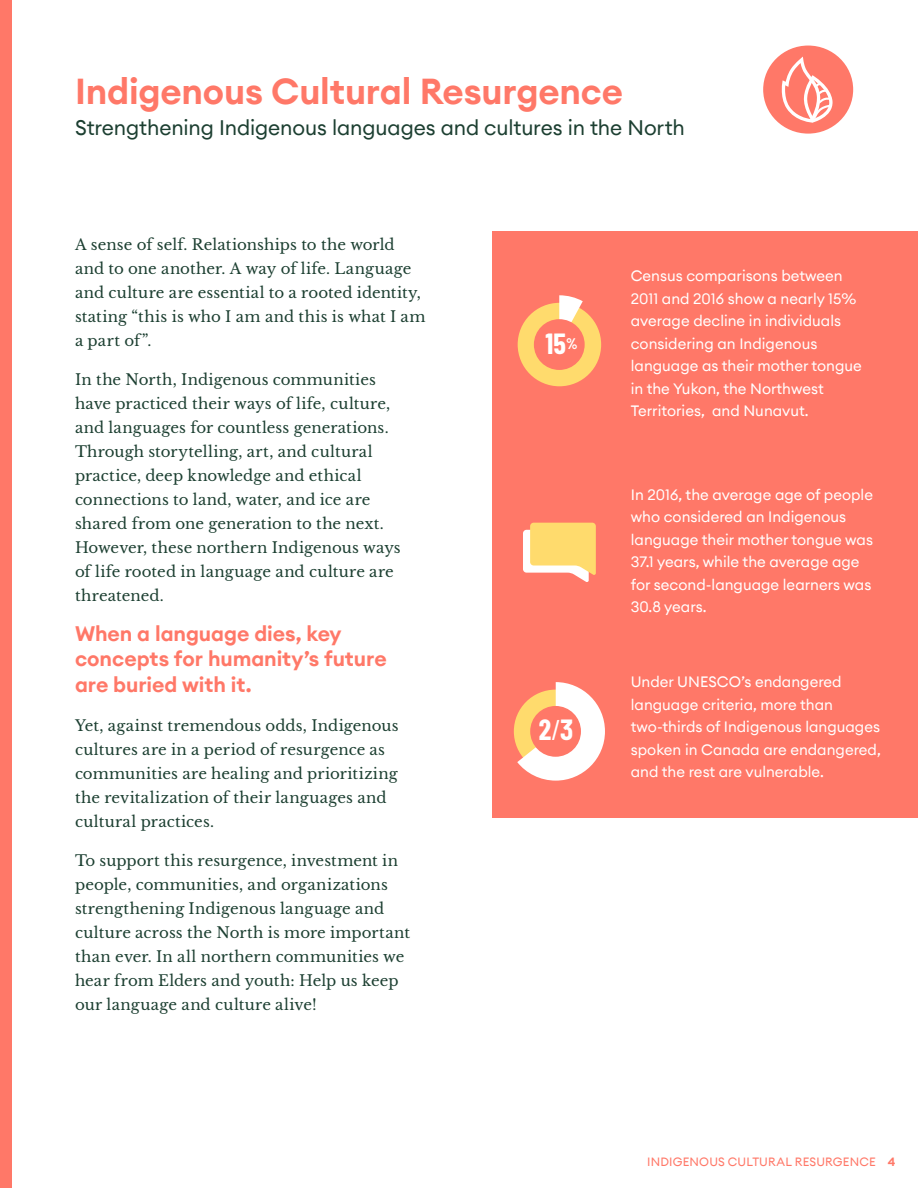
<style>
.page{position:relative;width:918px;height:1188px;background:#fff}
.page>*{position:absolute;margin:0;border:0;box-sizing:border-box;transform-origin:0 0}
.t1{font:600 36px "Euclid Circular A";letter-spacing:-.005em;color:#ff7868}
.t2{font:700 28.5px "Barlow Condensed";color:#fff}
.t3{font:600 21px/25.2px "Euclid Circular A";letter-spacing:-.005em;color:#ff7868}
.t4{font:21px "Euclid Circular A";letter-spacing:-.005em;color:#1c3f31}
.t5{font:15px/24px "Libre Baskerville";letter-spacing:.005em;color:#1c3f31}
.t6{font:15px/22.5px "Euclid Circular A";color:#fff}
.t7{font:12px "Euclid Circular A";letter-spacing:.015em;color:#ff7868}
.s1{font-weight:400}
.s2{font-weight:600}
</style>
<div class="page">
<div style="left:0;top:0;width:11px;height:1188px;background:#ff7868"></div>
<div style="left:763px;top:46px;width:90px;height:88px;background:#ff7868;border-radius:50%"></div>
<svg style="left:781px;top:57px;width:52px;height:66px"></svg>
<div style="left:492px;top:232px;width:426px;height:586px;background:#ff7868"></div>
<svg style="left:517px;top:682px;width:88px;height:99px"></svg>
<div style="left:530px;top:706px;width:51px;height:51px;background:#ff7868;border-radius:50%"></div>
<div style="left:518px;top:303px;width:83px;height:83px;background:#ffdb6d;border-radius:50%"></div>
<svg style="left:559px;top:295px;width:24px;height:30px"></svg>
<div style="left:534px;top:319px;width:51px;height:51px;background:#ff7868;border-radius:50%"></div>
<svg style="left:523px;top:523px;width:73px;height:59px;background:#ffd286"></svg>
<h1 class="t1" style="left:75px;top:68px;width:550px">Indigenous Cultural Resurgence</h1>
<h3 class="t4" style="left:75px;top:114px;width:611px">Strengthening Indigenous languages and cultures in the North</h3>
<p class="t5" style="left:75px;top:233px;width:352px">A sense of self. Relationships to the world and to one another. A way of life. Language and culture are essential to a rooted identity, stating “this is who I am and this is what I am a part of”.</p>
<p class="t5" style="left:75px;top:368px;width:327px">In the North, Indigenous communities have practiced their ways of life, culture, and languages for countless generations.<br>Through storytelling, art, and cultural practice, deep knowledge and ethical connections to land, water, and ice are shared from one generation to the next.<br>However, these northern Indigenous ways of life rooted in language and culture are threatened.</p>
<h3 class="t3" style="left:75px;top:621px;width:313px">When a language dies, key concepts for humanity’s future are buried with it.</h3>
<p class="t5" style="left:75px;top:713px;width:325px">Yet, against tremendous odds, Indigenous cultures are in a period of resurgence as communities are healing and prioritizing the revitalization of their languages and cultural practices.</p>
<p class="t5" style="left:75px;top:848px;width:337px">To support this resurgence, investment in people, communities, and organizations strengthening Indigenous language and culture across the North is more important than ever. In all northern communities we hear from Elders and youth: Help us keep our language and culture alive!</p>
<h2 class="t2" style="left:546px;top:326px;width:33px">15<sup>%</sup></h2>
<h2 class="t2" style="left:539px;top:712px;width:36px">2<span class="s1">/</span>3</h2>
<p class="t6" style="left:631px;top:264px;width:233px">Census comparisons between<br>2011 and 2016 show a nearly 15% average decline in individuals considering an Indigenous language as their mother tongue in the Yukon, the Northwest<br>Territories, and Nunavut.</p>
<p class="t6" style="left:631px;top:483px;width:244px">In 2016, the average age of people who considered an Indigenous language their mother tongue was<br>37.1 years, while the average age for second-language learners was<br>30.8 years.</p>
<p class="t6" style="left:631px;top:670px;width:252px">Under UNESCO’s endangered language criteria, more than two-thirds of Indigenous languages spoken in Canada are endangered, and the rest are vulnerable.</p>
<p class="t7" style="left:647px;top:1154px;width:250px">INDIGENOUS CULTURAL RESURGENCE <span class="s2">4</span></p>
</div>
